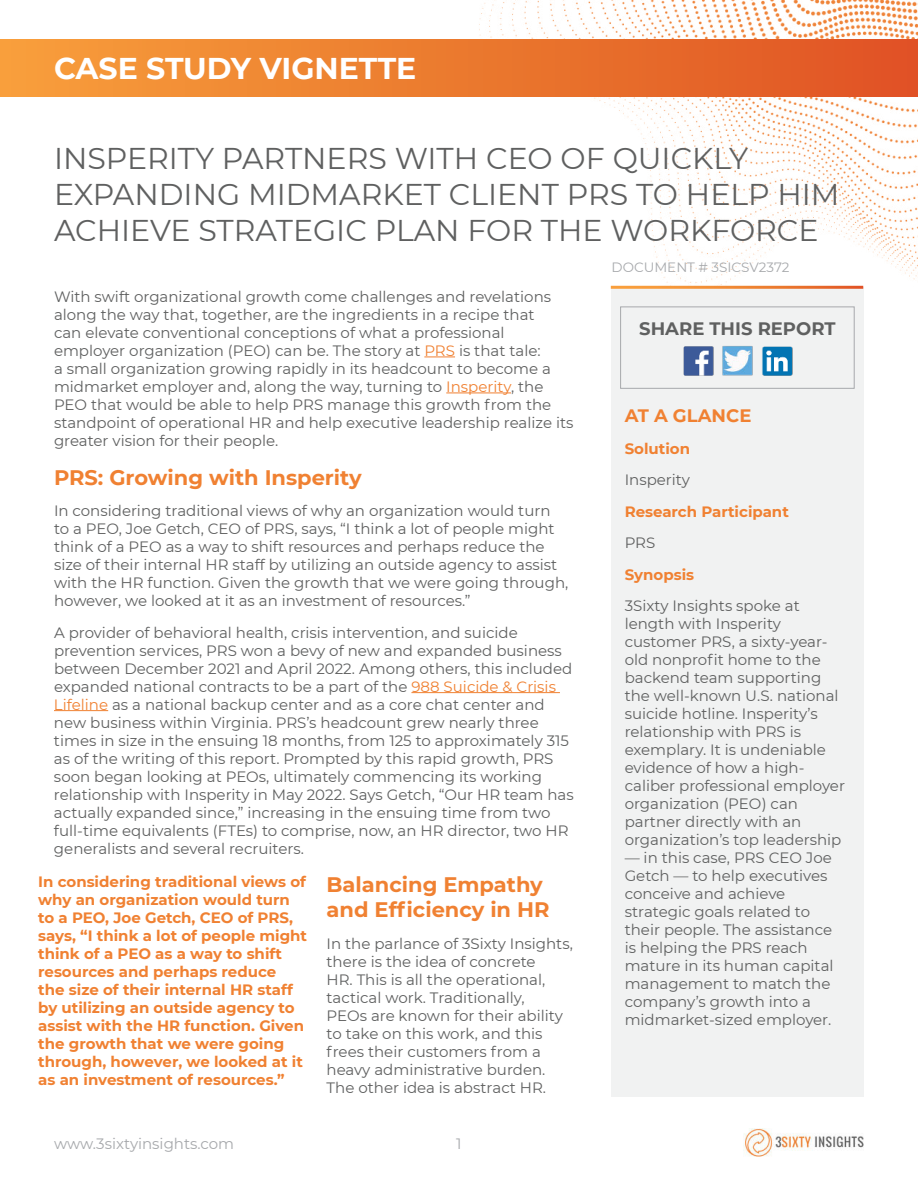
<style>
.page{position:relative;width:918px;height:1188px;background:#fff}
.page>*{position:absolute;margin:0;border:0;box-sizing:border-box;transform-origin:0 0}
.t1{font:30px/36px "Montserrat";color:#5f6060}
.t2{font:700 30px "Montserrat";color:#fff}
.t3{font:700 21px/25.2px "Montserrat";color:#f08132}
.t4{font:700 18px "Montserrat";color:#5f6060}
.t5{font:700 18px "Montserrat";color:#f08132}
.t6{font:15px/18px "Montserrat";color:#5f6060}
.t7{font:700 15px/18px "Montserrat";color:#f08132}
.t8{font:15px "Montserrat";color:#a7a9ac}
.t9{font:13.5px "Montserrat";color:#a7a9ac}
.s1{color:#f08132}
</style>
<div class="page">
<img style="left:743px;top:1129px;width:121px;height:27px">
<img style="left:395px;top:0;width:523px;height:357px">
<div style="left:611px;top:287px;width:253px;height:810px;background:#f1f2f2"></div>
<div style="left:0;top:40px;width:918px;height:56px;background:linear-gradient(to right,#f7a03b,#df5223)"></div>
<hr style="left:424px;top:357px;width:31px;height:1px;background:#f08132">
<hr style="left:446px;top:393px;width:65px;height:1px;background:#f08132">
<hr style="left:411px;top:692px;width:149px;height:1px;background:#f08132">
<hr style="left:54px;top:710px;width:54px;height:1px;background:#f08132">
<hr style="left:611px;top:286px;width:252px;height:3px;background:#fff">
<div style="left:620px;top:307px;width:235px;height:82px;border:1px solid #a7a9ac"></div>
<img style="left:683px;top:346px;width:31px;height:30px">
<img style="left:762px;top:346px;width:30px;height:30px">
<img style="left:722px;top:346px;width:31px;height:30px">
<h1 class="t2" style="left:54px;top:55px;width:364px">CASE STUDY VIGNETTE</h1>
<h1 class="t1" style="left:54px;top:142px;width:787px">INSPERITY PARTNERS WITH CEO OF QUICKLY<br>EXPANDING MIDMARKET CLIENT PRS TO HELP HIM<br>ACHIEVE STRATEGIC PLAN FOR THE WORKFORCE</h1>
<p class="t6" style="left:54px;top:288px;width:521px">With swift organizational growth come challenges and revelations along the way that, together, are the ingredients in a recipe that<br>can elevate conventional conceptions of what a professional employer organization (PEO) can be. The story at <span class="s1">PRS</span> is that tale:<br>a small organization growing rapidly in its headcount to become a midmarket employer and, along the way, turning to <span class="s1">Insperity</span>, the PEO that would be able to help PRS manage this growth from the standpoint of operational HR and help executive leadership realize its greater vision for their people.</p>
<h2 class="t3" style="left:54px;top:466px;width:309px">PRS: Growing with Insperity</h2>
<p class="t6" style="left:54px;top:502px;width:516px">In considering traditional views of why an organization would turn to a PEO, Joe Getch, CEO of PRS, says, “I think a lot of people might think of a PEO as a way to shift resources and perhaps reduce the size of their internal HR staff by utilizing an outside agency to assist with the HR function. Given the growth that we were going through, however, we looked at it as an investment of resources.”</p>
<p class="t6" style="left:54px;top:624px;width:521px">A provider of behavioral health, crisis intervention, and suicide prevention services, PRS won a bevy of new and expanded business between December 2021 and April 2022. Among others, this included expanded national contracts to be a part of the <span class="s1">988 Suicide &amp; Crisis Lifeline</span> as a national backup center and as a core chat center and new business within Virginia. PRS’s headcount grew nearly three times in size in the ensuing 18 months, from 125 to approximately 315 as of the writing of this report. Prompted by this rapid growth, PRS soon began looking at PEOs, ultimately commencing its working relationship with Insperity in May 2022. Says Getch, “Our HR team has actually expanded since,” increasing in the ensuing time from two full-time equivalents (FTEs) to comprise, now, an HR director, two HR generalists and several recruiters.</p>
<h2 class="t3" style="left:327px;top:873px;width:224px">Balancing Empathy and Efficiency in HR</h2>
<p class="t6" style="left:327px;top:935px;width:248px">In the parlance of 3Sixty Insights, there is the idea of concrete<br>HR. This is all the operational, tactical work. Traditionally,<br>PEOs are known for their ability to take on this work, and this frees their customers from a heavy administrative burden.<br>The other idea is abstract HR.</p>
<p class="t7" style="left:38px;top:874px;width:270px">In considering traditional views of why an organization would turn to a PEO, Joe Getch, CEO of PRS, says, “I think a lot of people might think of a PEO as a way to shift resources and perhaps reduce<br>the size of their internal HR staff by utilizing an outside agency to assist with the HR function. Given the growth that we were going through, however, we looked at it as an investment of resources.”</p>
<p class="t8" style="left:54px;top:1137px;width:182px">www.3sixtyinsights.com</p>
<p class="t8" style="left:456px;top:1136px;width:7px">1</p>
<p class="t9" style="left:612px;top:261px;width:180px">DOCUMENT # 3SICSV2372</p>
<p class="t4" style="left:639px;top:316px;width:198px">SHARE THIS REPORT</p>
<p class="t5" style="left:625px;top:408px;width:128px">AT A GLANCE</p>
<p class="t7" style="left:625px;top:440px;width:67px">Solution</p>
<p class="t6" style="left:625px;top:472px;width:67px">Insperity</p>
<p class="t7" style="left:625px;top:503px;width:166px">Research Participant</p>
<p class="t6" style="left:625px;top:535px;width:32px">PRS</p>
<p class="t7" style="left:625px;top:566px;width:71px">Synopsis</p>
<p class="t6" style="left:625px;top:598px;width:222px">3Sixty Insights spoke at length with Insperity customer PRS, a sixty-year&shy;old nonprofit home to the backend team supporting the well-known U.S. national suicide hotline. Insperity’s relationship with PRS is exemplary. It is undeniable evidence of how a high&shy;caliber professional employer organization (PEO) can partner directly with an organization’s top leadership</p>
<p class="t6" style="left:625px;top:850px;width:210px">— in this case, PRS CEO Joe<br>Getch — to help executives conceive and achieve strategic goals related to their people. The assistance is helping the PRS reach mature in its human capital management to match the company’s growth into a midmarket-sized employer.</p>
</div>
